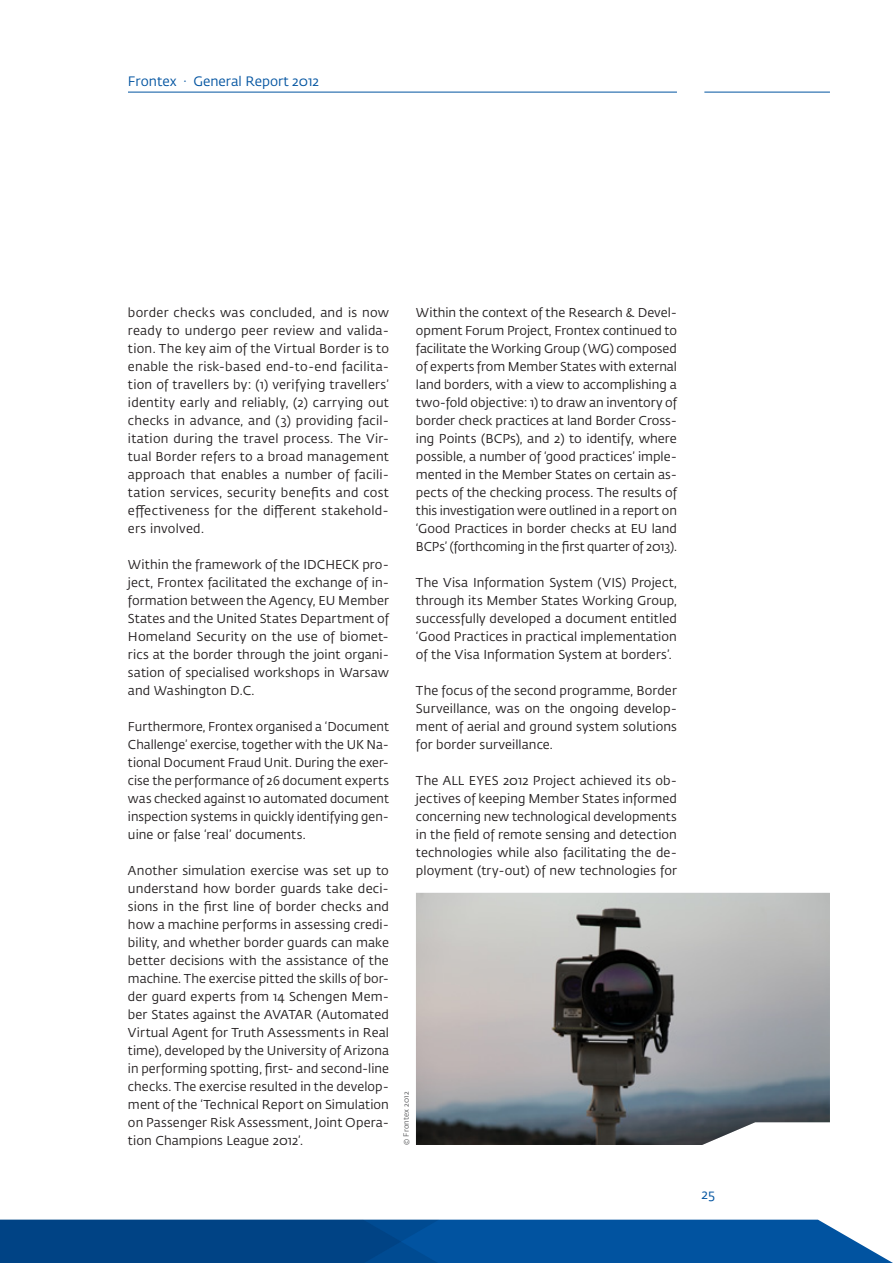
<style>
.page{position:relative;width:893px;height:1263px;background:#fff}
.page>*{position:absolute;margin:0;border:0;box-sizing:border-box;transform-origin:0 0}
.t1{font:13.5px "Fedra Sans Pro";color:#0153a0}
.t2{font:12.75px/18px "Fedra Sans Pro";letter-spacing:.005em;color:#231f20;text-align:justify}
.t3{font:7.5px "Fedra Sans Pro";letter-spacing:.02em;color:#57585a}
</style>
<div class="page">
<img style="left:416px;top:893px;width:414px;height:252px">
<svg style="left:475px;top:1219px;width:418px;height:44px;fill:#0153a0"></svg>
<svg style="left:0;top:1219px;width:475px;height:44px"></svg>
<hr style="left:128px;top:92px;width:549px;height:1px;background:#0153a0">
<hr style="left:704px;top:92px;width:126px;height:1px;background:#0153a0">
<p class="t1" style="left:128px;top:71px;width:193px">Frontex · General Report 2012</p>
<p class="t2" style="left:128px;top:303px;width:262px">border checks was concluded, and is now ready to undergo peer review and valida&shy;tion. The key aim of the Virtual Border is to enable the risk-based end-to-end facilita&shy;tion of travellers by: (1) verifying travellers’ identity early and reliably, (2) carrying out checks in advance, and (3) providing facil&shy;itation during the travel process. The Vir&shy;tual Border refers to a broad management approach that enables a number of facili&shy;tation services, security benefits and cost effectiveness for the different stakehold&shy;ers involved.</p>
<p class="t2" style="left:128px;top:555px;width:263px">Within the framework of the IDCHECK pro&shy;ject, Frontex facilitated the exchange of in&shy;formation between the Agency, EU Member States and the United States Department of Homeland Security on the use of biomet&shy;rics at the border through the joint organi&shy;sation of specialised workshops in Warsaw and Washington D.C.</p>
<p class="t2" style="left:128px;top:717px;width:263px">Furthermore, Frontex organised a ‘Document Challenge’ exercise, together with the UK Na&shy;tional Document Fraud Unit. During the exer&shy;cise the performance of 26 document experts was checked against 10 automated document inspection systems in quickly identifying gen&shy;uine or false ‘real’ documents.</p>
<p class="t2" style="left:128px;top:861px;width:263px">Another simulation exercise was set up to understand how border guards take deci&shy;sions in the first line of border checks and how a machine performs in assessing credi&shy;bility, and whether border guards can make better decisions with the assistance of the machine. The exercise pitted the skills of bor&shy;der guard experts from 14 Schengen Mem&shy;ber States against the AVATAR (Automated Virtual Agent for Truth Assessments in Real time), developed by the University of Arizona in performing spotting, first- and second-line checks. The exercise resulted in the develop&shy;ment of the ‘Technical Report on Simulation on Passenger Risk Assessment, Joint Opera&shy;tion Champions League 2012’.</p>
<p class="t2" style="left:416px;top:303px;width:263px">Within the context of the Research &amp; Devel&shy;opment Forum Project, Frontex continued to facilitate the Working Group (WG) composed of experts from Member States with external land borders, with a view to accomplishing a two-fold objective: 1) to draw an inventory of border check practices at land Border Cross&shy;ing Points (BCPs), and 2) to identify, where possible, a number of ‘good practices’ imple&shy;mented in the Member States on certain as&shy;pects of the checking process. The results of this investigation were outlined in a report on ‘Good Practices in border checks at EU land BCPs’ (forthcoming in the first quarter of 2013).</p>
<p class="t2" style="left:416px;top:573px;width:262px">The Visa Information System (VIS) Project, through its Member States Working Group, successfully developed a document entitled ‘Good Practices in practical implementation of the Visa Information System at borders’.</p>
<p class="t2" style="left:416px;top:681px;width:262px">The focus of the second programme, Border Surveillance, was on the ongoing develop&shy;ment of aerial and ground system solutions for border surveillance.</p>
<p class="t2" style="left:416px;top:771px;width:262px">The ALL EYES 2012 Project achieved its ob&shy;jectives of keeping Member States informed concerning new technological developments in the field of remote sensing and detection technologies while also facilitating the de&shy;ployment (try-out) of new technologies for</p>
<p class="t3" style="left:401px;top:1145px;width:55px;rotate:-90deg">© Frontex 2012</p>
<p class="t1" style="left:702px;top:1185px;width:15px">25</p>
</div>
